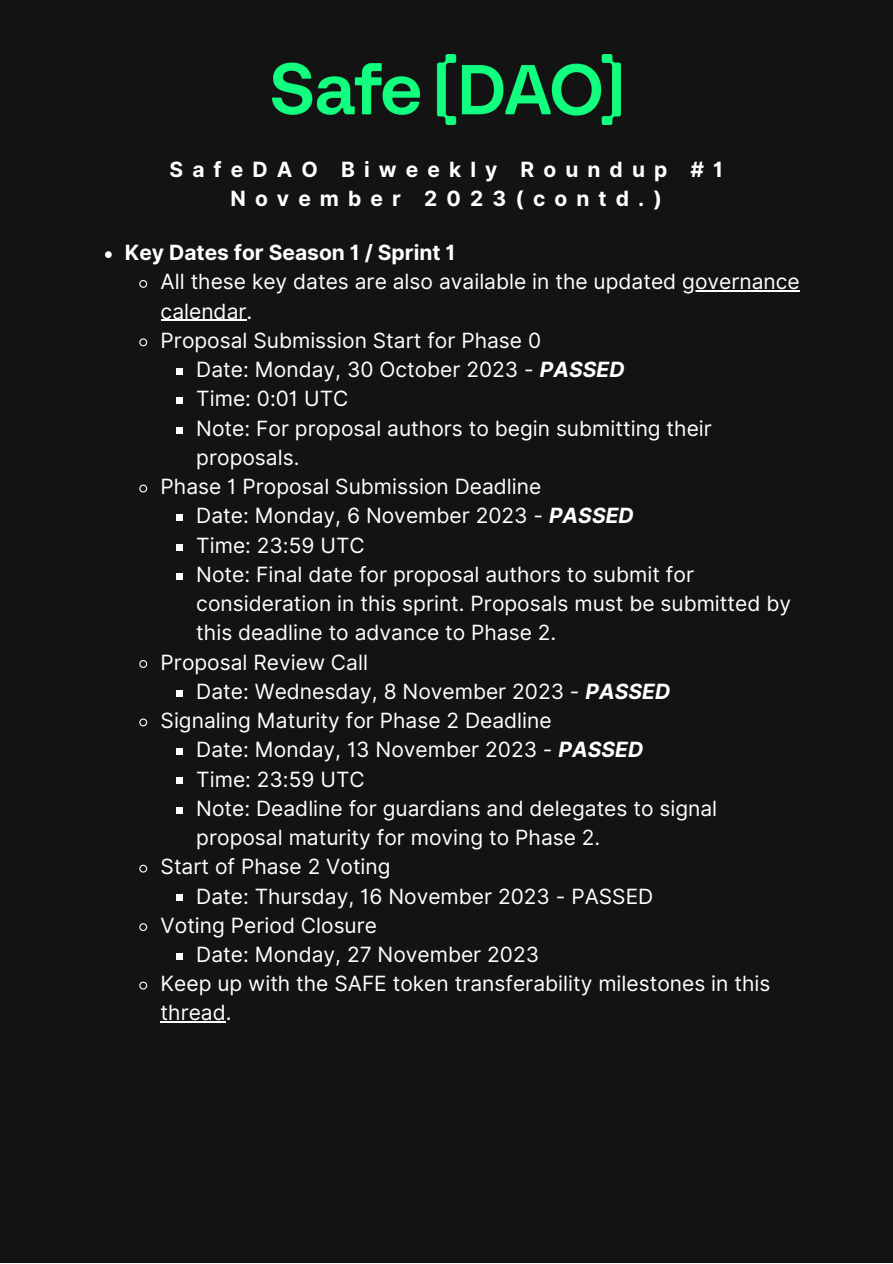
<style>
.page{position:relative;width:893px;height:1264px;background:#fff}
.page>*{position:absolute;margin:0;border:0;box-sizing:border-box;transform-origin:0 0}
.t1{font:21px/29.2px "Inter";color:#fff}
.t2{font:700 21px "Inter";letter-spacing:.435em;color:#fff}
.t3{font:700 21px "Inter";color:#fff}
.s1{font-weight:700;font-style:italic}
</style>
<div class="page">
<div style="left:0;top:0;width:892px;height:1262px;background:#121312"></div>
<svg style="left:105px;top:251px;width:7px;height:7px"></svg>
<svg style="left:139px;top:279px;width:9px;height:9px"></svg>
<hr style="left:682px;top:290px;width:117px;height:2px;background:#fff">
<hr style="left:161px;top:320px;width:85px;height:1px;background:#fff">
<svg style="left:139px;top:338px;width:9px;height:9px"></svg>
<div style="left:176px;top:368px;width:7px;height:7px;background:#fff"></div>
<div style="left:176px;top:397px;width:7px;height:7px;background:#fff"></div>
<div style="left:176px;top:426px;width:7px;height:7px;background:#fff"></div>
<svg style="left:139px;top:484px;width:9px;height:9px"></svg>
<div style="left:176px;top:514px;width:7px;height:7px;background:#fff"></div>
<div style="left:176px;top:543px;width:7px;height:7px;background:#fff"></div>
<div style="left:176px;top:573px;width:7px;height:6px;background:#fff"></div>
<svg style="left:139px;top:660px;width:9px;height:8px"></svg>
<div style="left:176px;top:690px;width:7px;height:6px;background:#fff"></div>
<svg style="left:139px;top:718px;width:9px;height:9px"></svg>
<div style="left:176px;top:748px;width:7px;height:7px;background:#fff"></div>
<div style="left:176px;top:777px;width:7px;height:7px;background:#fff"></div>
<div style="left:176px;top:806px;width:7px;height:7px;background:#fff"></div>
<svg style="left:139px;top:864px;width:9px;height:9px"></svg>
<div style="left:176px;top:894px;width:7px;height:7px;background:#fff"></div>
<svg style="left:139px;top:923px;width:9px;height:8px"></svg>
<div style="left:176px;top:953px;width:7px;height:6px;background:#fff"></div>
<svg style="left:139px;top:981px;width:9px;height:9px"></svg>
<hr style="left:161px;top:1021px;width:65px;height:1px;background:#fff">
<img style="left:272px;top:54px;width:348px;height:71px">
<p class="t2" style="left:169px;top:157px;width:555px">SafeDAO Biweekly Roundup #1</p>
<p class="t2" style="left:230px;top:186px;width:433px">November 2023(contd.)</p>
<p class="t3" style="left:125px;top:240px;width:332px">Key Dates for Season 1 / Sprint 1</p>
<p class="t1" style="left:161px;top:267px;width:640px">All these key dates are also available in the updated governance calendar.</p>
<p class="t1" style="left:161px;top:326px;width:382px">Proposal Submission Start for Phase 0</p>
<p class="t1" style="left:196px;top:355px;width:430px">Date: Monday, 30 October 2023 - <span class="s1">PASSED</span></p>
<p class="t1" style="left:196px;top:384px;width:153px">Time: 0:01 UTC</p>
<p class="t1" style="left:196px;top:413px;width:517px">Note: For proposal authors to begin submitting their proposals.</p>
<p class="t1" style="left:161px;top:472px;width:382px">Phase 1 Proposal Submission Deadline</p>
<p class="t1" style="left:196px;top:501px;width:439px">Date: Monday, 6 November 2023 - <span class="s1">PASSED</span></p>
<p class="t1" style="left:196px;top:530px;width:170px">Time: 23:59 UTC</p>
<p class="t1" style="left:196px;top:559px;width:596px">Note: Final date for proposal authors to submit for consideration in this sprint. Proposals must be submitted by this deadline to advance to Phase 2.</p>
<p class="t1" style="left:161px;top:647px;width:209px">Proposal Review Call</p>
<p class="t1" style="left:196px;top:676px;width:475px">Date: Wednesday, 8 November 2023 - <span class="s1">PASSED</span></p>
<p class="t1" style="left:161px;top:705px;width:392px">Signaling Maturity for Phase 2 Deadline</p>
<p class="t1" style="left:196px;top:735px;width:448px">Date: Monday, 13 November 2023 - <span class="s1">PASSED</span></p>
<p class="t1" style="left:196px;top:764px;width:170px">Time: 23:59 UTC</p>
<p class="t1" style="left:196px;top:793px;width:522px">Note: Deadline for guardians and delegates to signal proposal maturity for moving to Phase 2.</p>
<p class="t1" style="left:161px;top:852px;width:231px">Start of Phase 2 Voting</p>
<p class="t1" style="left:196px;top:881px;width:458px">Date: Thursday, 16 November 2023 - PASSED</p>
<p class="t1" style="left:161px;top:910px;width:218px">Voting Period Closure</p>
<p class="t1" style="left:196px;top:939px;width:344px">Date: Monday, 27 November 2023</p>
<p class="t1" style="left:161px;top:968px;width:611px">Keep up with the SAFE token transferability milestones in this thread.</p>
</div>
